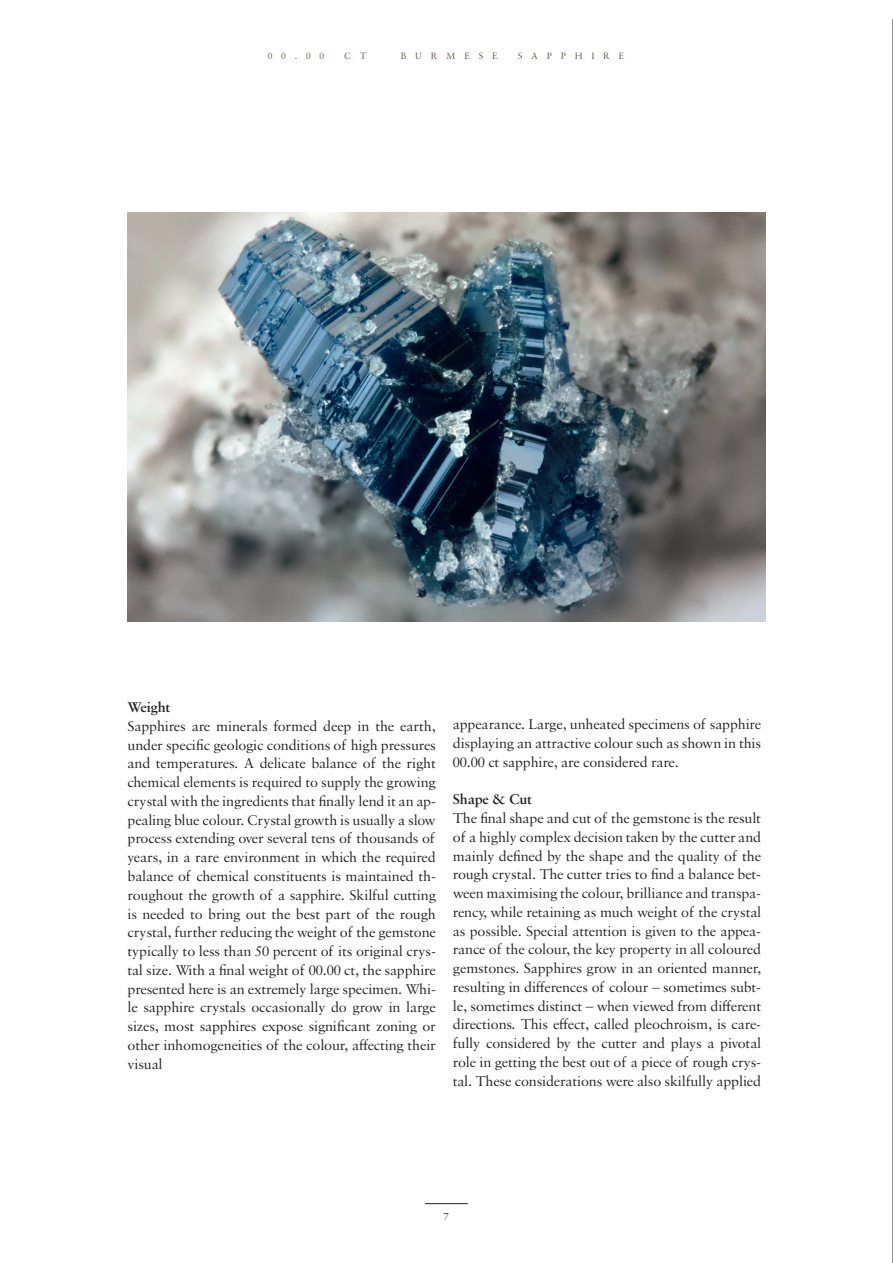
<style>
.page{position:relative;width:893px;height:1263px;background:#fff}
.page>*{position:absolute;margin:0;border:0;box-sizing:border-box;transform-origin:0 0}
.t1{font:15px/18.8px "Sabon MT Pro";letter-spacing:-.01em;color:#231f20;text-align:justify}
.t2{font:600 15px "Sabon MT Pro";letter-spacing:-.01em;color:#231f20}
.t3{font:10.5px "Sabon MT Pro";color:#231f20}
.t4{font:9.75px "Sabon MT Pro";letter-spacing:.9em;color:#685947}
</style>
<div class="page">
<hr style="left:892px;top:19px;width:1px;height:1244px;background:#231f20">
<img style="left:128px;top:213px;width:637px;height:409px">
<hr style="left:425px;top:1203px;width:43px;height:1px;background:#231f20">
<p class="t4" style="left:268px;top:50px;width:58px">00.00</p>
<p class="t4" style="left:344px;top:50px;width:24px">C T</p>
<p class="t4" style="left:401px;top:50px;width:98px">BURMESE</p>
<p class="t4" style="left:518px;top:50px;width:108px">SAPPHIRE</p>
<p class="t2" style="left:128px;top:698px;width:44px">Weight</p>
<p class="t1" style="left:128px;top:716px;width:310px">Sapphires are minerals formed deep in the earth, under specific geologic conditions of high pressures and temperatures. A delicate balance of the right chemical elements is required to supply the growing crystal with the ingredients that finally lend it an ap&shy;pealing blue colour. Crystal growth is usually a slow process extending over several tens of thousands of years, in a rare environment in which the required balance of chemical constituents is maintained th&shy;roughout the growth of a sapphire. Skilful cutting is needed to bring out the best part of the rough crystal, further reducing the weight of the gemstone typically to less than 50 percent of its original crys&shy;tal size. With a final weight of 00.00 ct, the sapphire presented here is an extremely large specimen. Whi&shy;le sapphire crystals occasionally do grow in large sizes, most sapphires expose significant zoning or other inhomogeneities of the colour, affecting their visual</p>
<p class="t1" style="left:453px;top:715px;width:310px">appearance. Large, unheated specimens of sapphire displaying an attractive colour such as shown in this 00.00 ct sapphire, are considered rare.</p>
<p class="t2" style="left:453px;top:790px;width:81px">Shape &amp; Cut</p>
<p class="t1" style="left:453px;top:808px;width:310px">The final shape and cut of the gemstone is the result of a highly complex decision taken by the cutter and mainly defined by the shape and the quality of the rough crystal. The cutter tries to find a balance bet&shy;ween maximising the colour, brilliance and transpa&shy;rency, while retaining as much weight of the crystal as possible. Special attention is given to the appea&shy;rance of the colour, the key property in all coloured gemstones. Sapphires grow in an oriented manner, resulting in differences of colour – sometimes subt&shy;le, sometimes distinct – when viewed from different directions. This effect, called pleochroism, is care&shy;fully considered by the cutter and plays a pivotal role in getting the best out of a piece of rough crys&shy;tal. These considerations were also skilfully applied</p>
<p class="t3" style="left:444px;top:1211px;width:7px">7</p>
</div>
